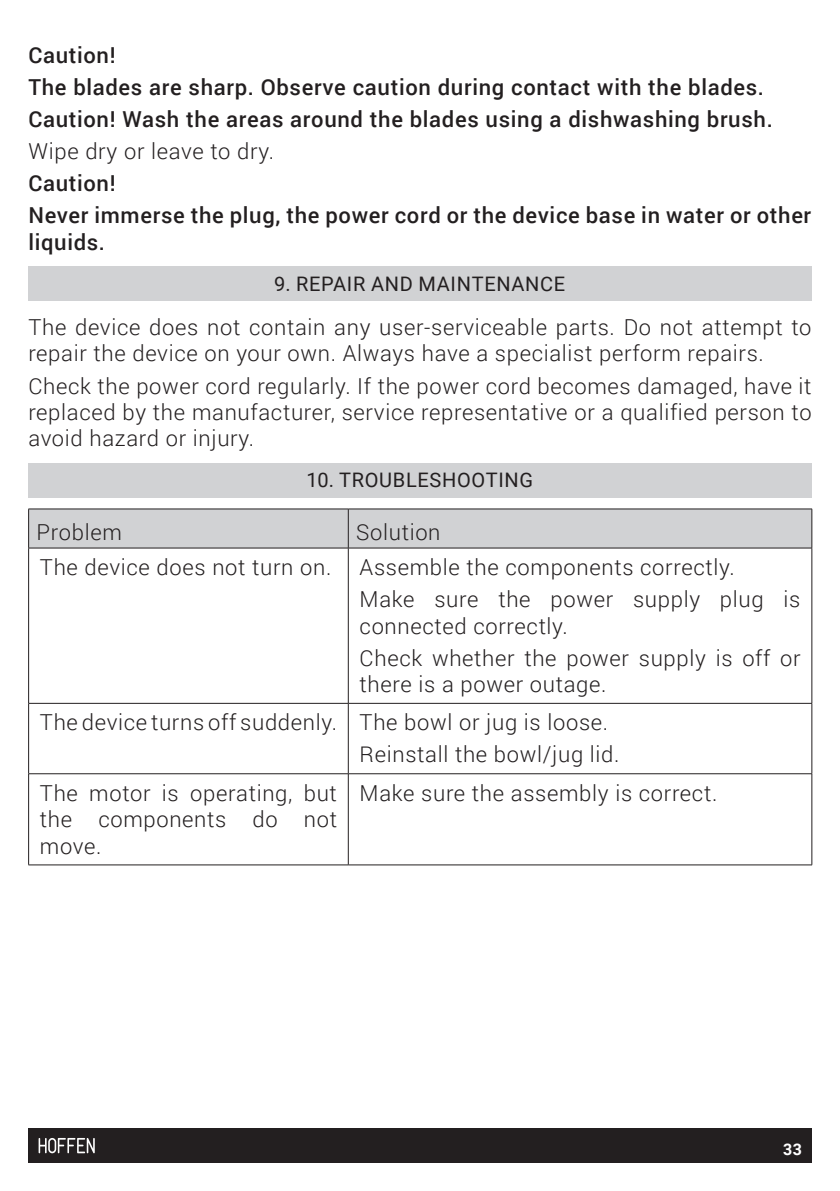
<style>
.page{position:relative;width:840px;height:1191px;background:#fff}
.page>*{position:absolute;margin:0;border:0;box-sizing:border-box;transform-origin:0 0}
.t1{font:300 22px/26.4px "Roboto";letter-spacing:.03em;color:#231f20}
.t2{font:500 22px/26.4px "Roboto";letter-spacing:.03em;color:#231f20}
.TYTULY_ROZDZIALOW{font:20px "Roboto";letter-spacing:.035em;color:#231f20}
.t3{font:700 16px "Roboto";color:#fff}
</style>
<div class="page">
<div style="left:28px;top:1128px;width:783px;height:34px;background:#231f20"></div>
<svg style="left:39px;top:1138px;width:56px;height:15px"></svg>
<div style="left:28px;top:266px;width:783px;height:35px;background:#d1d2d4"></div>
<div style="left:28px;top:463px;width:783px;height:34px;background:#d1d2d4"></div>
<div style="left:29px;top:509px;width:782px;height:38px;background:#d1d2d4"></div>
<hr style="left:28px;top:508px;width:320px;height:1px;background:#231f20">
<hr style="left:28px;top:509px;width:1px;height:39px;background:#231f20">
<hr style="left:348px;top:508px;width:463px;height:1px;background:#231f20">
<hr style="left:348px;top:509px;width:1px;height:39px;background:#231f20">
<hr style="left:811px;top:509px;width:1px;height:39px;background:#231f20">
<hr style="left:28px;top:547px;width:320px;height:1px;background:#231f20">
<hr style="left:28px;top:548px;width:1px;height:155px;background:#231f20">
<hr style="left:348px;top:547px;width:463px;height:1px;background:#231f20">
<hr style="left:348px;top:548px;width:1px;height:155px;background:#231f20">
<hr style="left:811px;top:548px;width:1px;height:155px;background:#231f20">
<hr style="left:28px;top:703px;width:320px;height:1px;background:#231f20">
<hr style="left:28px;top:703px;width:1px;height:70px;background:#231f20">
<hr style="left:348px;top:703px;width:463px;height:1px;background:#231f20">
<hr style="left:348px;top:703px;width:1px;height:70px;background:#231f20">
<hr style="left:811px;top:703px;width:1px;height:70px;background:#231f20">
<hr style="left:28px;top:773px;width:320px;height:1px;background:#231f20">
<hr style="left:28px;top:774px;width:1px;height:90px;background:#231f20">
<hr style="left:348px;top:773px;width:463px;height:1px;background:#231f20">
<hr style="left:348px;top:774px;width:1px;height:90px;background:#231f20">
<hr style="left:811px;top:774px;width:1px;height:90px;background:#231f20">
<hr style="left:28px;top:864px;width:320px;height:1px;background:#231f20">
<hr style="left:348px;top:864px;width:463px;height:1px;background:#231f20">
<p class="t2" style="left:28px;top:41px;width:89px">Caution!</p>
<p class="t2" style="left:28px;top:73px;width:736px">The blades are sharp. Observe caution during contact with the blades.</p>
<p class="t2" style="left:28px;top:105px;width:745px">Caution! Wash the areas around the blades using a dishwashing brush.</p>
<p class="t1" style="left:28px;top:137px;width:247px">Wipe dry or leave to dry.</p>
<p class="t2" style="left:28px;top:169px;width:89px">Caution!</p>
<p class="t2" style="left:28px;top:201px;width:784px">Never immerse the plug, the power cord or the device base in water or other liquids.</p>
<p class="TYTULY_ROZDZIALOW" style="left:274px;top:269px;width:292px">9. REPAIR AND MAINTENANCE</p>
<p class="t1" style="left:28px;top:313px;width:784px">The device does not contain any user-serviceable parts. Do not attempt to repair the device on your own. Always have a specialist perform repairs.</p>
<p class="t1" style="left:28px;top:372px;width:784px;text-align:justify">Check the power cord regularly. If the power cord becomes damaged, have it replaced by the manufacturer, service representative or a qualified person to avoid hazard or injury.</p>
<p class="TYTULY_ROZDZIALOW" style="left:306px;top:466px;width:228px">10. TROUBLESHOOTING</p>
<p class="t1" style="left:37px;top:518px;width:87px">Problem</p>
<p class="t1" style="left:356px;top:518px;width:86px">Solution</p>
<p class="t1" style="left:40px;top:553px;width:292px">The device does not turn on.</p>
<p class="t1" style="left:359px;top:553px;width:376px">Assemble the components correctly.</p>
<p class="t1" style="left:359px;top:585px;width:442px">Make sure the power supply plug is connected correctly.</p>
<p class="t1" style="left:359px;top:644px;width:442px">Check whether the power supply is off or there is a power outage.</p>
<p class="t1" style="left:40px;top:708px;width:298px">The device turns off suddenly.</p>
<p class="t1" style="left:359px;top:708px;width:250px">The bowl or jug is loose.</p>
<p class="t1" style="left:359px;top:740px;width:261px">Reinstall the bowl/jug lid.</p>
<p class="t1" style="left:40px;top:779px;width:298px;text-align:justify">The motor is operating, but the components do not move.</p>
<p class="t1" style="left:359px;top:779px;width:359px">Make sure the assembly is correct.</p>
<p class="t3" style="left:782px;top:1138px;width:20px">33</p>
</div>
